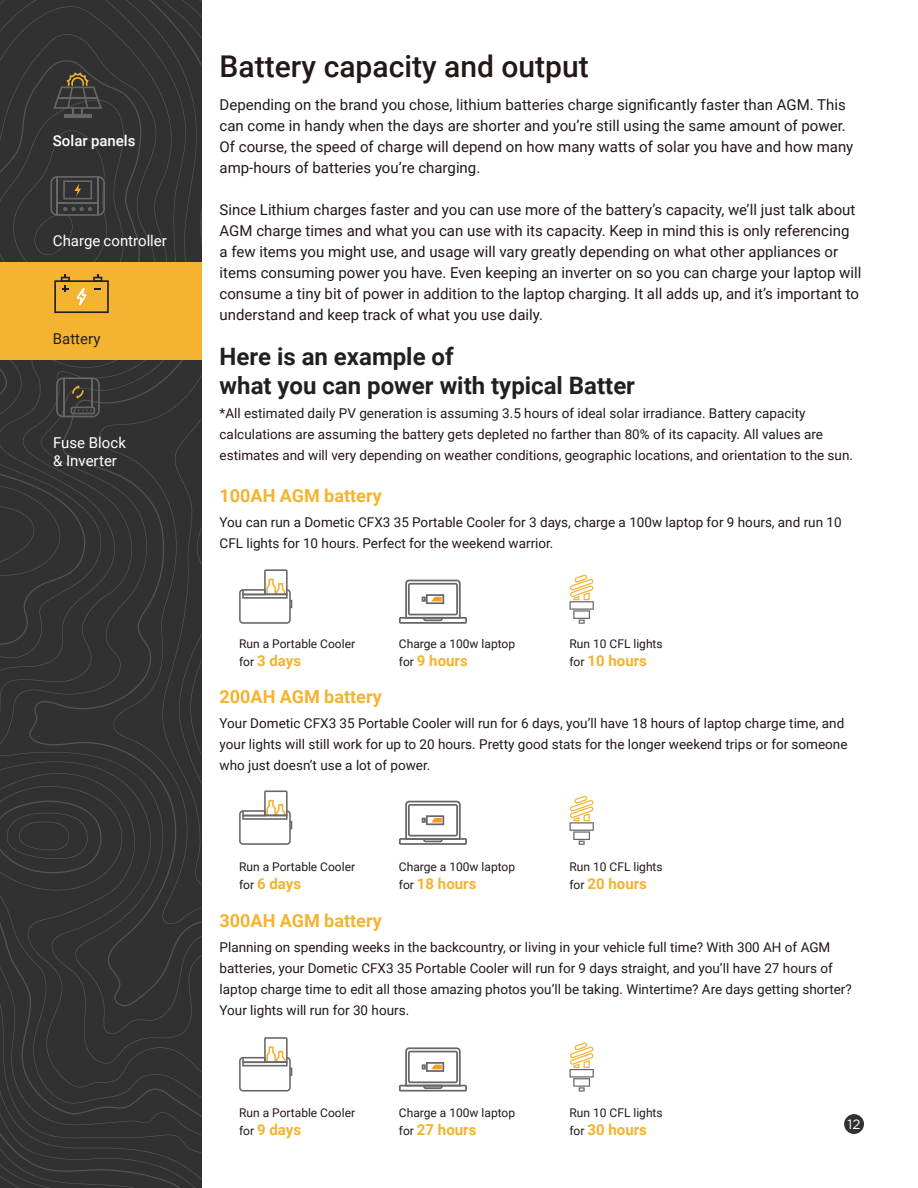
<style>
.page{position:relative;width:918px;height:1188px;background:#fff}
.page>*{position:absolute;margin:0;border:0;box-sizing:border-box;transform-origin:0 0}
.t1{font:500 30px "Roboto";color:#241718}
.t2{font:700 24px "Roboto";color:#231f20}
.t3{font:700 18px "Roboto";color:#f5b32f}
.t4{font:15px/21px "Roboto";color:#241718}
.t5{font:700 15px "Roboto";color:#f3b22e}
.t6{font:15px/18px "Roboto";color:#fff}
.t7{font:500 15px "Roboto";color:#fff}
.t8{font:15px "Roboto";color:#231f20}
.t9{font:13.5px/21px "Roboto";color:#241718}
.t10{font:13.5px "Gotham";color:#fff}
.t11{font:12px "Roboto";color:#241718}
.s1{font-weight:400;font-size:12px;color:#241718}
</style>
<div class="page">
<div style="left:0;top:891px;width:202px;height:22px;background:#313131"></div>
<svg style="left:0;top:913px;width:202px;height:26px;background:#323232"></svg>
<svg style="left:0;top:939px;width:202px;height:48px;background:#323232"></svg>
<svg style="left:0;top:987px;width:202px;height:201px;background:#323232"></svg>
<div style="left:844px;top:1114px;width:20px;height:20px;background:#313131;border-radius:50%"></div>
<svg style="left:239px;top:569px;width:53px;height:55px"></svg>
<svg style="left:239px;top:790px;width:53px;height:55px"></svg>
<svg style="left:239px;top:1037px;width:53px;height:55px"></svg>
<svg style="left:399px;top:580px;width:68px;height:44px"></svg>
<svg style="left:399px;top:801px;width:68px;height:44px"></svg>
<svg style="left:399px;top:1047px;width:68px;height:45px"></svg>
<svg style="left:569px;top:575px;width:25px;height:49px"></svg>
<svg style="left:569px;top:796px;width:25px;height:49px"></svg>
<svg style="left:569px;top:1042px;width:25px;height:50px"></svg>
<svg style="left:0;top:0;width:202px;height:891px;background:#484133"></svg>
<p class="t7" style="left:53px;top:130px;width:84px">Solar panels</p>
<p class="t6" style="left:53px;top:231px;width:116px">Charge controller</p>
<p class="t8" style="left:53px;top:328px;width:49px">Battery</p>
<p class="t6" style="left:53px;top:433px;width:74px">Fuse Block &amp; Inverter</p>
<p class="t1" style="left:220px;top:45px;width:371px">Battery capacity and output</p>
<p class="t4" style="left:220px;top:94px;width:635px">Depending on the brand you chose, lithium batteries charge significantly faster than AGM. This can come in handy when the days are shorter and you’re still using the same amount of power.<br>Of course, the speed of charge will depend on how many watts of solar you have and how many amp-hours of batteries you’re charging.</p>
<p class="t4" style="left:220px;top:199px;width:643px">Since Lithium charges faster and you can use more of the battery’s capacity, we’ll just talk about AGM charge times and what you can use with its capacity. Keep in mind this is only referencing<br>a few items you might use, and usage will vary greatly depending on what other appliances or items consuming power you have. Even keeping an inverter on so you can charge your laptop will consume a tiny bit of power in addition to the laptop charging. It all adds up, and it’s important to understand and keep track of what you use daily.</p>
<p class="t2" style="left:220px;top:340px;width:236px">Here is an example of</p>
<p class="t2" style="left:220px;top:368px;width:417px">what you can power with typical Batter</p>
<p class="t9" style="left:220px;top:403px;width:635px">*All estimated daily PV generation is assuming 3.5 hours of ideal solar irradiance. Battery capacity calculations are assuming the battery gets depleted no farther than 80% of its capacity. All values are estimates and will very depending on weather conditions, geographic locations, and orientation to the sun.</p>
<p class="t3" style="left:220px;top:483px;width:164px">100AH AGM battery</p>
<p class="t9" style="left:220px;top:511px;width:624px">You can run a Dometic CFX3 35 Portable Cooler for 3 days, charge a 100w laptop for 9 hours, and run 10<br>CFL lights for 10 hours. Perfect for the weekend warrior.</p>
<p class="t11" style="left:239px;top:636px;width:118px">Run a Portable Cooler</p>
<p class="t5" style="left:239px;top:650px;width:64px"><span class="s1">for</span> 3 days</p>
<p class="t3" style="left:220px;top:684px;width:164px">200AH AGM battery</p>
<p class="t11" style="left:399px;top:636px;width:118px">Charge a 100w laptop</p>
<p class="t5" style="left:399px;top:650px;width:70px"><span class="s1">for</span> 9 hours</p>
<p class="t11" style="left:569px;top:636px;width:95px">Run 10 CFL lights</p>
<p class="t5" style="left:569px;top:650px;width:79px"><span class="s1">for</span> 10 hours</p>
<p class="t9" style="left:220px;top:712px;width:629px">Your Dometic CFX3 35 Portable Cooler will run for 6 days, you’ll have 18 hours of laptop charge time, and your lights will still work for up to 20 hours. Pretty good stats for the longer weekend trips or for someone who just doesn’t use a lot of power.</p>
<p class="t11" style="left:239px;top:858px;width:118px">Run a Portable Cooler</p>
<p class="t5" style="left:239px;top:873px;width:64px"><span class="s1">for</span> 6 days</p>
<p class="t3" style="left:220px;top:908px;width:164px">300AH AGM battery</p>
<p class="t11" style="left:399px;top:858px;width:118px">Charge a 100w laptop</p>
<p class="t5" style="left:399px;top:873px;width:79px"><span class="s1">for</span> 18 hours</p>
<p class="t11" style="left:569px;top:858px;width:95px">Run 10 CFL lights</p>
<p class="t5" style="left:569px;top:873px;width:79px"><span class="s1">for</span> 20 hours</p>
<p class="t9" style="left:220px;top:936px;width:634px">Planning on spending weeks in the backcountry, or living in your vehicle full time? With 300 AH of AGM batteries, your Dometic CFX3 35 Portable Cooler will run for 9 days straight, and you’ll have 27 hours of laptop charge time to edit all those amazing photos you’ll be taking. Wintertime? Are days getting shorter?<br>Your lights will run for 30 hours.</p>
<p class="t11" style="left:239px;top:1104px;width:118px">Run a Portable Cooler</p>
<p class="t5" style="left:239px;top:1119px;width:64px"><span class="s1">for</span> 9 days</p>
<p class="t11" style="left:399px;top:1104px;width:118px">Charge a 100w laptop</p>
<p class="t5" style="left:399px;top:1119px;width:79px"><span class="s1">for</span> 27 hours</p>
<p class="t11" style="left:569px;top:1104px;width:95px">Run 10 CFL lights</p>
<p class="t5" style="left:569px;top:1119px;width:79px"><span class="s1">for</span> 30 hours</p>
<p class="t10" style="left:848px;top:1116px;width:14px">12</p>
</div>
